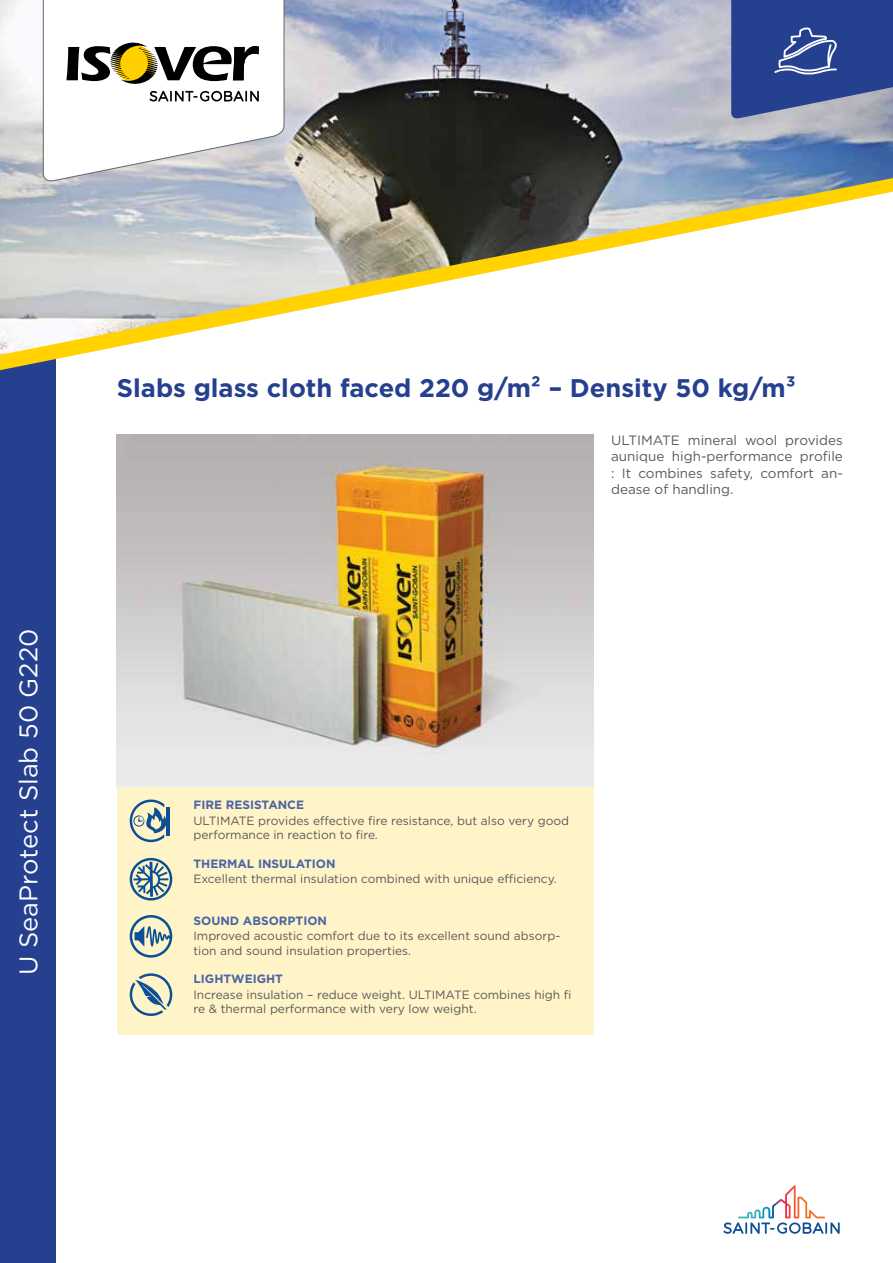
<style>
.page{position:relative;width:893px;height:1263px;background:#fff}
.page>*{position:absolute;margin:0;border:0;box-sizing:border-box;transform-origin:0 0}
.t1{font:700 25.5px "Gotham";color:#25408f}
.t2{font:25.5px "Gotham";color:#fff}
.t3{font:13.5px/16.2px "Gotham";color:#58595b;text-align:justify}
.t4{font:12px/14.4px "Gotham";color:#58595b}
.t5{font:700 12px "Gotham";color:#4965a5}
</style>
<div class="page">
<div style="left:0;top:0;width:55px;height:1263px;background:#25408f"></div>
<svg style="left:723px;top:1185px;width:117px;height:49px"></svg>
<img style="left:0;top:0;width:893px;height:355px">
<img style="left:117px;top:434px;width:476px;height:353px">
<div style="left:117px;top:787px;width:476px;height:247px;background:#fff4c8"></div>
<svg style="left:130px;top:799px;width:40px;height:43px"></svg>
<svg style="left:130px;top:858px;width:42px;height:42px"></svg>
<svg style="left:130px;top:915px;width:42px;height:43px"></svg>
<svg style="left:130px;top:973px;width:42px;height:43px"></svg>
<svg style="left:43px;top:0;width:241px;height:183px"></svg>
<svg style="left:731px;top:0;width:162px;height:120px;background:#405698"></svg>
<h1 class="t2" style="left:12px;top:975px;width:348px;rotate:-90deg">U SeaProtect Slab 50 G220</h1>
<h1 class="t1" style="left:117px;top:371px;width:681px">Slabs glass cloth faced 220 g/m² – Density 50 kg/m³</h1>
<p class="t3" style="left:611px;top:432px;width:233px">ULTIMATE mineral wool provides aunique high-performance profile : It combines safety, comfort an&shy;dease of handling.</p>
<p class="t5" style="left:193px;top:797px;width:112px">FIRE RESISTANCE</p>
<p class="t4" style="left:193px;top:813px;width:377px">ULTIMATE provides effective fire resistance, but also very good performance in reaction to fire.</p>
<p class="t5" style="left:193px;top:855px;width:144px">THERMAL INSULATION</p>
<p class="t4" style="left:193px;top:871px;width:365px">Excellent thermal insulation combined with unique efficiency.</p>
<p class="t5" style="left:193px;top:912px;width:135px">SOUND ABSORPTION</p>
<p class="t4" style="left:193px;top:928px;width:368px">Improved acoustic comfort due to its excellent sound absorp&shy;tion and sound insulation properties.</p>
<p class="t5" style="left:193px;top:971px;width:91px">LIGHTWEIGHT</p>
<p class="t4" style="left:193px;top:987px;width:379px">Increase insulation – reduce weight. ULTIMATE combines high fi re &amp; thermal performance with very low weight.</p>
</div>
